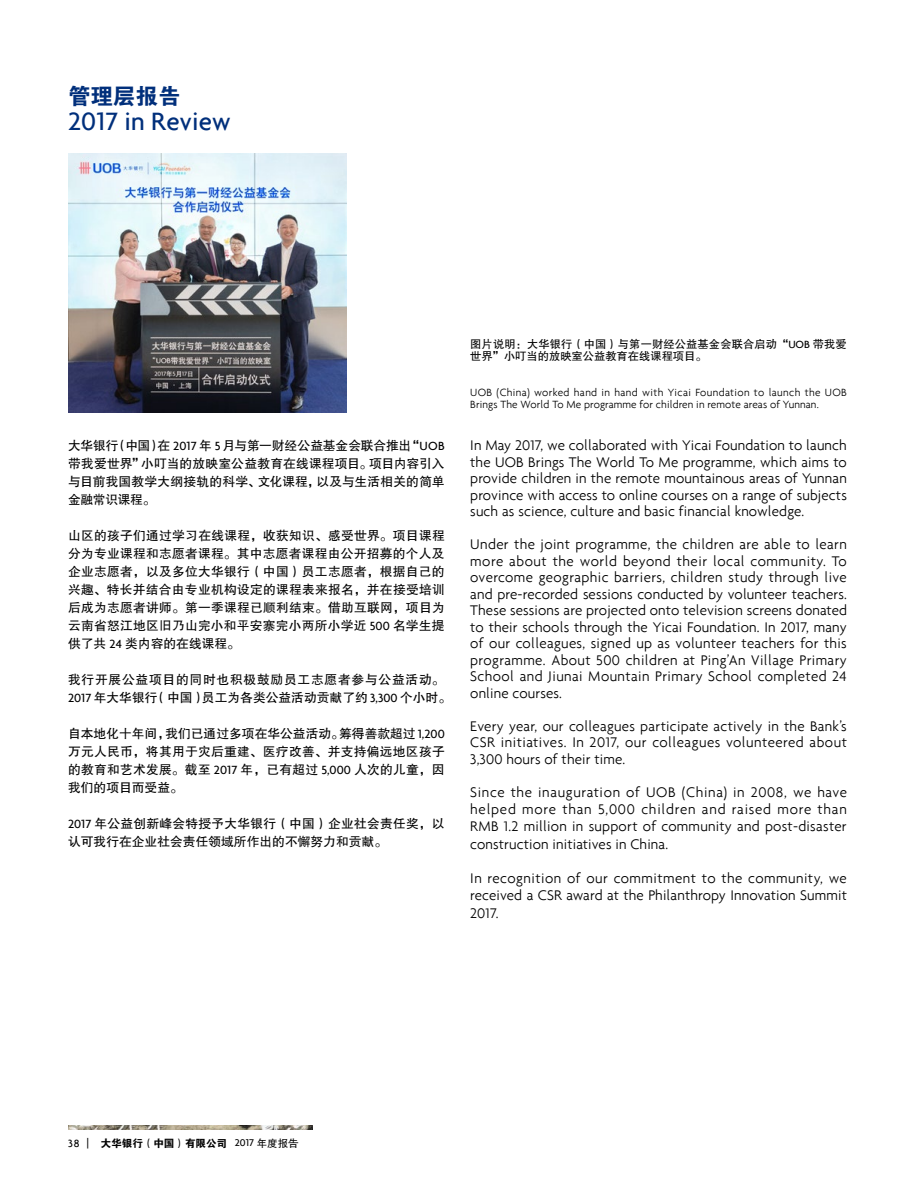
<style>
.page{position:relative;width:915px;height:1191px;background:#fff}
.page>*{position:absolute;margin:0;border:0;box-sizing:border-box;transform-origin:0 0}
.t1{font:500 27px "Agenda";letter-spacing:.005em;color:#002f7b}
.t2{font:22.5px "FZDHTJW GB1 0";color:#002f7b}
.t3{font:300 15px/16.5px "Agenda";letter-spacing:.01em;color:#000;text-align:justify}
.t4{font:12.75px/18px "FZHTJW GB1 0";letter-spacing:.02em;color:#000;text-align:justify}
.t5{font:12.75px/18px "FZHTJW GB1 0";letter-spacing:.06em;color:#000}
.t6{font:12.75px/18px "FZHTJW GB1 0";color:#000}
.t7{font:300 11.25px/12px "Agenda";letter-spacing:.01em;color:#000}
.t8{font:11.25px/12px "FZHTJW GB1 0";letter-spacing:.01em;color:#000}
.t9{font:10.5px "FZDHTJW GB1 0";color:#000}
.s1{font-family:"Agenda";font-weight:500}
.s2{font-family:"Agenda";font-weight:500;font-size:11.25px}
.s3{font-family:"FZHTJW GB1 0"}
</style>
<div class="page">
<img style="left:68px;top:1125px;width:244px;height:4px">
<img style="left:68px;top:153px;width:278px;height:260px">
<h2 class="t2" style="left:68px;top:84px;width:114px">管理层报告</h2>
<h1 class="t1" style="left:68px;top:105px;width:164px">2017 in Review</h1>
<p class="t4" style="left:68px;top:436px;width:378px">大华银行（中国）在 <span class="s1">2017</span> 年 <span class="s1">5</span> 月与第一财经公益基金会联合推出“<span class="s1">UOB</span>带我爱世界”小叮当的放映室公益教育在线课程项目。项目内容引入与目前我国教学大纲接轨的科学、文化课程，以及与生活相关的简单金融常识课程。</p>
<p class="t4" style="left:68px;top:526px;width:378px">山区的孩子们通过学习在线课程，收获知识、感受世界。项目课程分为专业课程和志愿者课程。其中志愿者课程由公开招募的个人及企业志愿者，以及多位大华银行（中国）员工志愿者，根据自己的兴趣、特长并结合由专业机构设定的课程表来报名，并在接受培训后成为志愿者讲师。第一季课程已顺利结束。借助互联网，项目为云南省怒江地区旧乃山完小和平安寨完小两所小学近 <span class="s1">500</span> 名学生提供了共 <span class="s1">24</span> 类内容的在线课程。</p>
<p class="t5" style="left:68px;top:670px;width:384px">我行开展公益项目的同时也积极鼓励员工志愿者参与公益活动。<br><span class="s1">2017</span> 年大华银行（中国）员工为各类公益活动贡献了约 <span class="s1">3,300</span> 个小时。</p>
<p class="t4" style="left:68px;top:724px;width:378px">自本地化十年间，我们已通过多项在华公益活动。筹得善款超过 <span class="s1">1,200</span>万元人民币，将其用于灾后重建、医疗改善、并支持偏远地区孩子的教育和艺术发展。截至 <span class="s1">2017</span> 年，已有超过 <span class="s1">5,000</span> 人次的儿童，因我们的项目而受益。</p>
<p class="t6" style="left:68px;top:814px;width:378px"><span class="s1">2017</span> 年公益创新峰会特授予大华银行（中国）企业社会责任奖，以认可我行在企业社会责任领域所作出的不懈努力和贡献。</p>
<p class="t8" style="left:470px;top:338px;width:378px">图片说明：大华银行（中国）与第一财经公益基金会联合启动“<span class="s1">UOB</span> 带我爱世界”小叮当的放映室公益教育在线课程项目。</p>
<p class="t7" style="left:470px;top:386px;width:378px">UOB (China) worked hand in hand with Yicai Foundation to launch the UOB<br>Brings The World To Me programme for children in remote areas of Yunnan.</p>
<p class="t3" style="left:470px;top:437px;width:378px">In May 2017, we collaborated with Yicai Foundation to launch the UOB Brings The World To Me programme, which aims to provide children in the remote mountainous areas of Yunnan province with access to online courses on a range of subjects such as science, culture and basic financial knowledge.</p>
<p class="t3" style="left:470px;top:536px;width:378px">Under the joint programme, the children are able to learn more about the world beyond their local community. To overcome geographic barriers, children study through live and pre-recorded sessions conducted by volunteer teachers.<br>These sessions are projected onto television screens donated to their schools through the Yicai Foundation. In 2017, many of our colleagues, signed up as volunteer teachers for this programme. About 500 children at Ping’An Village Primary School and Jiunai Mountain Primary School completed 24 online courses.</p>
<p class="t3" style="left:470px;top:717px;width:378px">Every year, our colleagues participate actively in the Bank’s CSR initiatives. In 2017, our colleagues volunteered about 3,300 hours of their time.</p>
<p class="t3" style="left:470px;top:783px;width:378px;line-height:17.2px">Since the inauguration of UOB (China) in 2008, we have helped more than 5,000 children and raised more than RMB 1.2 million in support of community and post-disaster construction initiatives in China.</p>
<p class="t3" style="left:470px;top:869px;width:378px;line-height:17.2px">In recognition of our commitment to the community, we received a CSR award at the Philanthropy Innovation Summit 2017.</p>
<p class="t9" style="left:68px;top:1137px;width:232px"><span class="s2">38 |</span> 大华银行（中国）有限公司 <span class="s1">2017</span> <span class="s3">年度报告</span></p>
</div>
